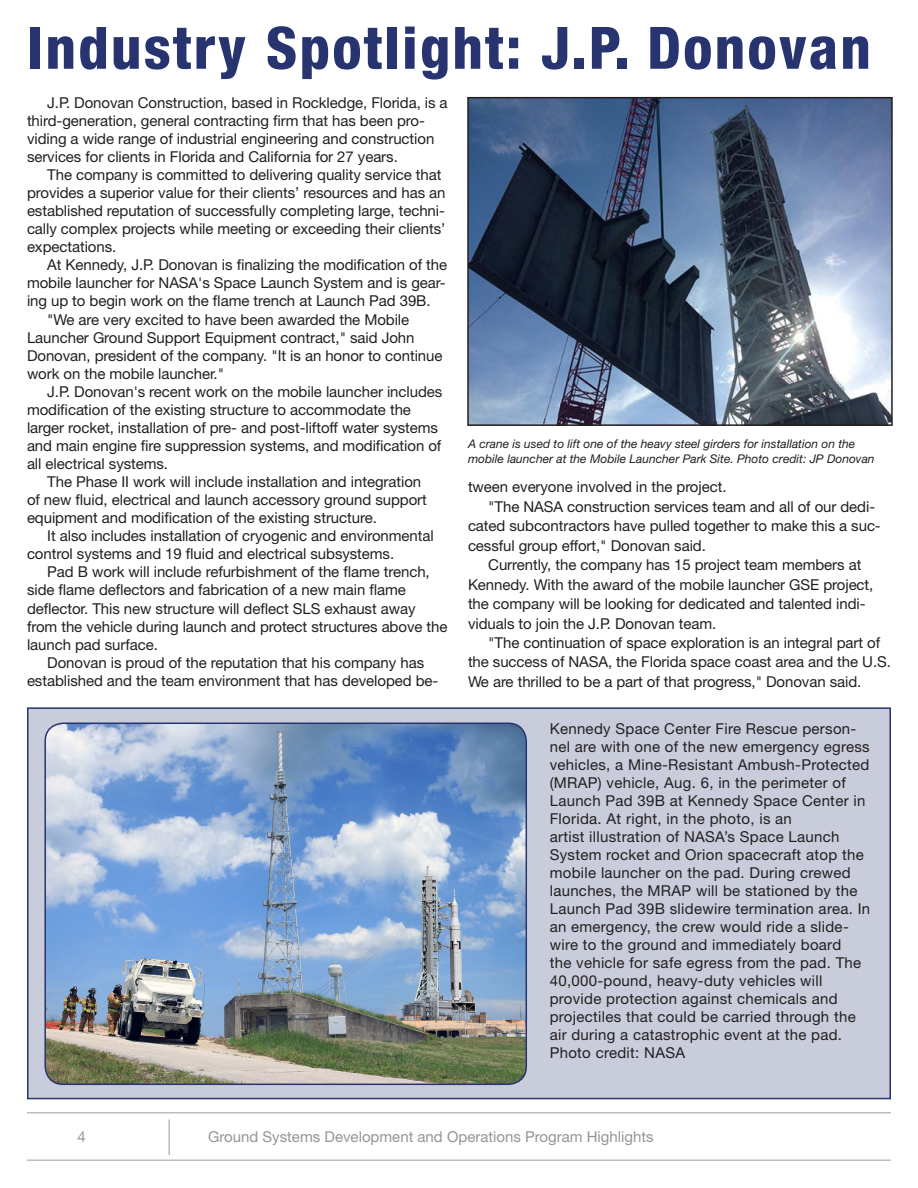
<style>
.page{position:relative;width:918px;height:1188px;background:#fff}
.page>*{position:absolute;margin:0;border:0;box-sizing:border-box;transform-origin:0 0}
.t1{font:800 condensed 58.5px "Helvetica Neue LT Std";letter-spacing:.04em;color:#283470}
.t2{font:15px/18px "Helvetica Neue LT Std";letter-spacing:-.005em;color:#231f20}
.t3{font:15px/18px "Helvetica Neue LT Std";letter-spacing:.02em;color:#231f20}
.t4{font:15px "Helvetica Neue LT Std";color:#939598}
.t5{font:italic 12px/14.4px "Helvetica Neue LT Std";color:#231f20}
</style>
<div class="page">
<hr style="left:27px;top:1112px;width:864px;height:2px;background:#bcbdc0">
<hr style="left:27px;top:1160px;width:864px;height:1px;background:#bcbdc0">
<hr style="left:168px;top:1120px;width:2px;height:35px;background:#bcbdc0">
<div style="left:27px;top:707px;width:864px;height:392px;background:#c9ccdb;border:2px solid #283470"></div>
<img style="left:45px;top:723px;width:481px;height:361px">
<div style="left:44px;top:723px;width:483px;height:362px;border:2px solid #283470;border-radius:18px"></div>
<img style="left:470px;top:100px;width:420px;height:323px">
<div style="left:467px;top:97px;width:426px;height:329px;border:2px solid #231f20"></div>
<h1 class="t1" style="left:27px;top:12px;width:845px">Industry Spotlight: J.P. Donovan</h1>
<p class="t2" style="left:27px;top:93px;width:422px;text-indent:20px">J.P. Donovan Construction, based in Rockledge, Florida, is a third-generation, general contracting firm that has been pro&shy;viding a wide range of industrial engineering and construction services for clients in Florida and California for 27 years.</p>
<p class="t2" style="left:27px;top:166px;width:420px;text-indent:20px">The company is committed to delivering quality service that provides a superior value for their clients’ resources and has an established reputation of successfully completing large, techni&shy;cally complex projects while meeting or exceeding their clients’ expectations.</p>
<p class="t2" style="left:47px;top:256px;width:401px">At Kennedy, J.P. Donovan is finalizing the modification of the</p>
<p class="t2" style="left:27px;top:274px;width:420px">mobile launcher for NASA's Space Launch System and is gear-</p>
<p class="t2" style="left:27px;top:292px;width:405px">ing up to begin work on the flame trench at Launch Pad 39B.</p>
<p class="t2" style="left:47px;top:310px;width:364px">"We are very excited to have been awarded the Mobile</p>
<p class="t2" style="left:27px;top:328px;width:389px">Launcher Ground Support Equipment contract," said John</p>
<p class="t2" style="left:27px;top:346px;width:417px">Donovan, president of the company. "It is an honor to continue</p>
<p class="t2" style="left:27px;top:364px;width:199px">work on the mobile launcher."</p>
<p class="t2" style="left:47px;top:382px;width:397px">J.P. Donovan's recent work on the mobile launcher includes</p>
<p class="t2" style="left:27px;top:400px;width:386px">modification of the existing structure to accommodate the</p>
<p class="t2" style="left:27px;top:418px;width:413px">larger rocket, installation of pre- and post-liftoff water systems</p>
<p class="t2" style="left:27px;top:436px;width:416px">and main engine fire suppression systems, and modification of</p>
<p class="t2" style="left:27px;top:455px;width:143px">all electrical systems.</p>
<p class="t2" style="left:47px;top:473px;width:375px">The Phase II work will include installation and integration</p>
<p class="t2" style="left:27px;top:491px;width:401px">of new fluid, electrical and launch accessory ground support</p>
<p class="t2" style="left:27px;top:509px;width:351px">equipment and modification of the existing structure.</p>
<p class="t2" style="left:47px;top:527px;width:388px">It also includes installation of cryogenic and environmental</p>
<p class="t2" style="left:27px;top:545px;width:369px">control systems and 19 fluid and electrical subsystems.</p>
<p class="t2" style="left:47px;top:563px;width:384px">Pad B work will include refurbishment of the flame trench,</p>
<p class="t2" style="left:27px;top:581px;width:380px">side flame deflectors and fabrication of a new main flame</p>
<p class="t2" style="left:27px;top:599px;width:390px">deflector. This new structure will deflect SLS exhaust away</p>
<p class="t2" style="left:27px;top:617px;width:422px">from the vehicle during launch and protect structures above the</p>
<p class="t2" style="left:27px;top:635px;width:132px">launch pad surface.</p>
<p class="t2" style="left:47px;top:653px;width:378px">Donovan is proud of the reputation that his company has</p>
<p class="t2" style="left:27px;top:671px;width:413px">established and the team environment that has developed be-</p>
<p class="t5" style="left:468px;top:436px;width:408px">A crane is used to lift one of the heavy steel girders for installation on the mobile launcher at the Mobile Launcher Park Site. Photo credit: JP Donovan</p>
<p class="t2" style="left:468px;top:478px;width:260px">tween everyone involved in the project.</p>
<p class="t2" style="left:488px;top:497px;width:388px">"The NASA construction services team and all of our dedi-</p>
<p class="t2" style="left:468px;top:517px;width:414px">cated subcontractors have pulled together to make this a suc-</p>
<p class="t2" style="left:468px;top:536px;width:239px">cessful group effort," Donovan said.</p>
<p class="t2" style="left:488px;top:556px;width:375px">Currently, the company has 15 project team members at</p>
<p class="t2" style="left:468px;top:575px;width:407px">Kennedy. With the award of the mobile launcher GSE project,</p>
<p class="t2" style="left:468px;top:595px;width:399px">the company will be looking for dedicated and talented indi-</p>
<p class="t2" style="left:468px;top:614px;width:250px">viduals to join the J.P. Donovan team.</p>
<p class="t2" style="left:488px;top:633px;width:393px">"The continuation of space exploration is an integral part of</p>
<p class="t2" style="left:468px;top:653px;width:424px">the success of NASA, the Florida space coast area and the U.S.</p>
<p class="t2" style="left:468px;top:672px;width:395px">We are thrilled to be a part of that progress," Donovan said.</p>
<p class="t3" style="left:550px;top:720px;width:322px">Kennedy Space Center Fire Rescue person&shy;nel are with one of the new emergency egress vehicles, a Mine-Resistant Ambush-Protected (MRAP) vehicle, Aug. 6, in the perimeter of Launch Pad 39B at Kennedy Space Center in Florida. At right, in the photo, is an<br>artist illustration of NASA’s Space Launch System rocket and Orion spacecraft atop the mobile launcher on the pad. During crewed launches, the MRAP will be stationed by the Launch Pad 39B slidewire termination area. In an emergency, the crew would ride a slide&shy;wire to the ground and immediately board<br>the vehicle for safe egress from the pad. The 40,000-pound, heavy-duty vehicles will provide protection against chemicals and projectiles that could be carried through the air during a catastrophic event at the pad.<br>Photo credit: NASA</p>
<p class="t4" style="left:78px;top:1128px;width:10px">4</p>
<p class="t4" style="left:208px;top:1128px;width:447px">Ground Systems Development and Operations Program Highlights</p>
</div>
